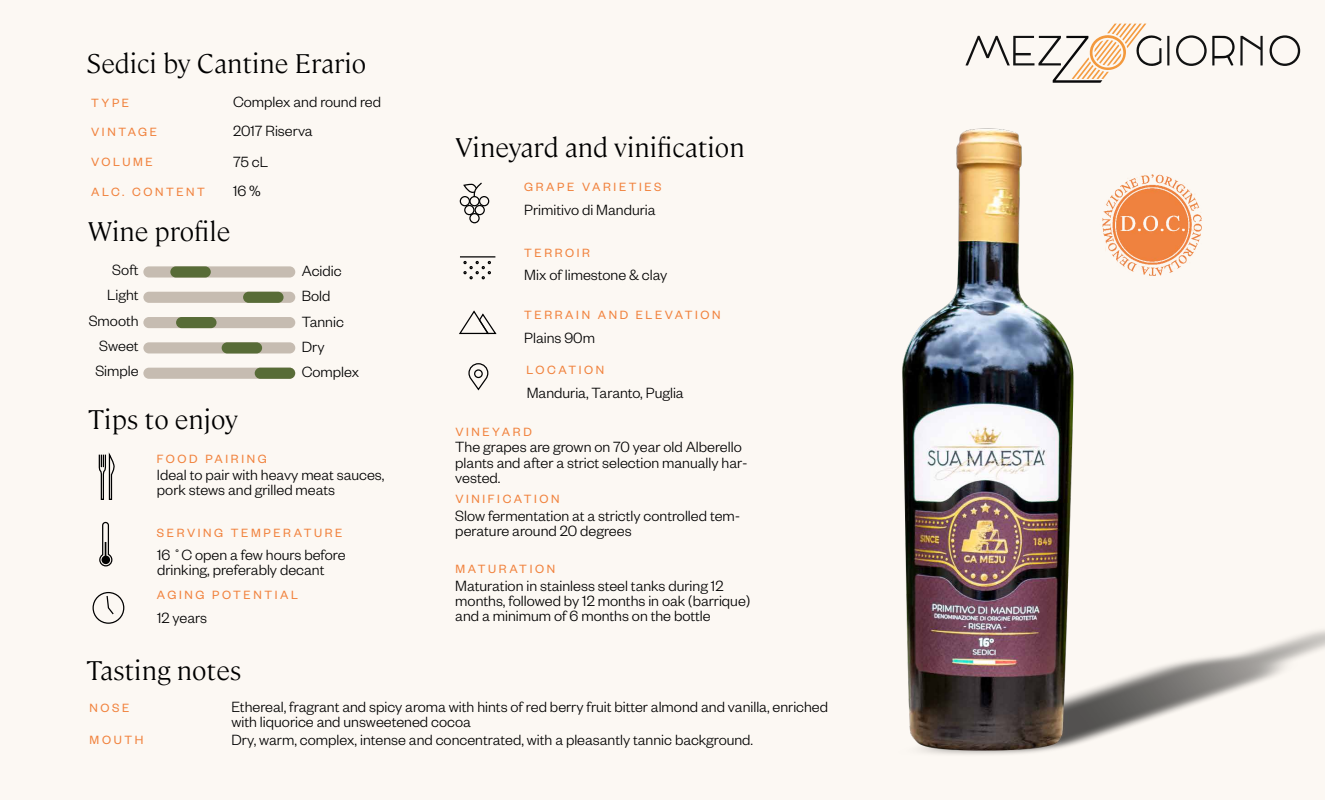
<style>
.page{position:relative;width:1325px;height:800px;background:#fcf8f3}
.page>*{position:absolute;margin:0;border:0;box-sizing:border-box;transform-origin:0 0}
.t1{font:300 26.88px "Cambon";color:#000}
.t2{font:300 16.25px/15.2px "Founders Grotesk";color:#000}
.t3{font:13.12px "Founders Grotesk";letter-spacing:.2em;color:#f1823d}
</style>
<div class="page">
<svg style="left:1270px;top:35px;width:30px;height:31px"></svg>
<svg style="left:1176px;top:35px;width:87px;height:31px"></svg>
<hr style="left:1167px;top:36px;width:2px;height:29px;background:#131313">
<svg style="left:966px;top:24px;width:196px;height:59px"></svg>
<svg style="left:98px;top:453px;width:17px;height:47px"></svg>
<svg style="left:99px;top:521px;width:14px;height:46px"></svg>
<div style="left:143px;top:266px;width:152px;height:12px;background:#c6bcb1;border-radius:6px"></div>
<div style="left:170px;top:266px;width:41px;height:12px;background:#586c37;border-radius:6px"></div>
<div style="left:143px;top:292px;width:152px;height:11px;background:#c6bcb1;border-radius:6px"></div>
<div style="left:243px;top:292px;width:41px;height:11px;background:#586c37;border-radius:6px"></div>
<div style="left:143px;top:317px;width:152px;height:11px;background:#c6bcb1;border-radius:6px"></div>
<div style="left:176px;top:317px;width:41px;height:11px;background:#586c37;border-radius:6px"></div>
<div style="left:143px;top:342px;width:152px;height:11px;background:#c6bcb1;border-radius:6px"></div>
<div style="left:222px;top:342px;width:40px;height:11px;background:#586c37;border-radius:6px"></div>
<div style="left:143px;top:368px;width:152px;height:11px;background:#c6bcb1;border-radius:6px"></div>
<div style="left:255px;top:368px;width:40px;height:11px;background:#586c37;border-radius:6px"></div>
<div style="left:93px;top:592px;width:31px;height:32px;border:1px solid #000;border-radius:50%"></div>
<svg style="left:106px;top:595px;width:8px;height:20px"></svg>
<svg style="left:460px;top:182px;width:29px;height:41px"></svg>
<svg style="left:459px;top:310px;width:38px;height:25px"></svg>
<hr style="left:460px;top:256px;width:35px;height:2px;background:#000">
<svg style="left:463px;top:261px;width:28px;height:18px"></svg>
<svg style="left:468px;top:363px;width:21px;height:28px"></svg>
<img style="left:902px;top:128px;width:423px;height:627px">
<h1 class="t1" style="left:86px;top:44px;width:282px">Sedici by Cantine Erario</h1>
<p class="t3" style="left:91px;top:95px;width:39px">TYPE</p>
<p class="t2" style="left:233px;top:94px;width:150px">Complex and round red</p>
<p class="t3" style="left:91px;top:124px;width:68px">VINTAGE</p>
<p class="t3" style="left:91px;top:154px;width:63px">VOLUME</p>
<p class="t3" style="left:91px;top:183px;width:115px">ALC. CONTENT</p>
<p class="t2" style="left:233px;top:123px;width:81px">2017 Riserva</p>
<p class="t2" style="left:233px;top:146px;width:37px;line-height:29.4px">75 cL<br>16 %</p>
<h1 class="t1" style="left:88px;top:212px;width:144px">Wine profile</h1>
<p class="t2" style="left:112px;top:261px;width:28px">Soft</p>
<p class="t2" style="left:302px;top:262px;width:41px">Acidic</p>
<p class="t2" style="left:107px;top:287px;width:33px">Light</p>
<p class="t2" style="left:302px;top:288px;width:30px">Bold</p>
<p class="t2" style="left:89px;top:312px;width:51px">Smooth</p>
<p class="t2" style="left:302px;top:313px;width:44px">Tannic</p>
<p class="t2" style="left:99px;top:337px;width:41px">Sweet</p>
<p class="t2" style="left:302px;top:338px;width:24px">Dry</p>
<p class="t2" style="left:95px;top:363px;width:45px">Simple</p>
<p class="t2" style="left:302px;top:364px;width:59px">Complex</p>
<h1 class="t1" style="left:88px;top:400px;width:151px">Tips to enjoy</h1>
<p class="t3" style="left:157px;top:451px;width:111px">FOOD PAIRING</p>
<p class="t2" style="left:157px;top:466px;width:229px">Ideal to pair with heavy meat sauces, pork stews and grilled meats</p>
<p class="t3" style="left:157px;top:525px;width:187px">SERVING TEMPERATURE</p>
<p class="t2" style="left:157px;top:547px;width:190px">16 ˚C open a few hours before drinking, preferably decant</p>
<p class="t3" style="left:157px;top:587px;width:143px">AGING POTENTIAL</p>
<p class="t2" style="left:157px;top:609px;width:51px">12 years</p>
<h1 class="t1" style="left:87px;top:651px;width:156px">Tasting notes</h1>
<h1 class="t1" style="left:455px;top:128px;width:291px">Vineyard and vinification</h1>
<p class="t3" style="left:524px;top:179px;width:139px">GRAPE VARIETIES</p>
<p class="t2" style="left:524px;top:202px;width:133px">Primitivo di Manduria</p>
<p class="t3" style="left:524px;top:245px;width:67px">TERROIR</p>
<p class="t2" style="left:524px;top:267px;width:145px">Mix of limestone &amp; clay</p>
<p class="t3" style="left:524px;top:307px;width:198px">TERRAIN AND ELEVATION</p>
<p class="t2" style="left:524px;top:329px;width:72px">Plains 90m</p>
<p class="t3" style="left:527px;top:362px;width:79px">LOCATION</p>
<p class="t2" style="left:527px;top:384px;width:158px">Manduria, Taranto, Puglia</p>
<p class="t3" style="left:455px;top:424px;width:78px">VINEYARD</p>
<p class="t2" style="left:455px;top:439px;width:294px">The grapes are grown on 70 year old Alberello plants and after a strict selection manually har&shy;vested.</p>
<p class="t2" style="left:455px;top:508px;width:287px">Slow fermentation at a strictly controlled tem&shy;perature around 20 degrees</p>
<p class="t3" style="left:455px;top:491px;width:106px">VINIFICATION</p>
<p class="t3" style="left:455px;top:561px;width:101px">MATURATION</p>
<p class="t2" style="left:455px;top:577px;width:296px">Maturation in stainless steel tanks during 12 months, followed by 12 months in oak (barrique) and a minimum of 6 months on the bottle</p>
<p class="t3" style="left:90px;top:700px;width:41px">NOSE</p>
<p class="t2" style="left:232px;top:698px;width:598px">Ethereal, fragrant and spicy aroma with hints of red berry fruit bitter almond and vanilla, enriched with liquorice and unsweetened cocoa</p>
<p class="t3" style="left:90px;top:732px;width:55px">MOUTH</p>
<p class="t2" style="left:232px;top:731px;width:523px">Dry, warm, complex, intense and concentrated, with a pleasantly tannic background.</p>
</div>
